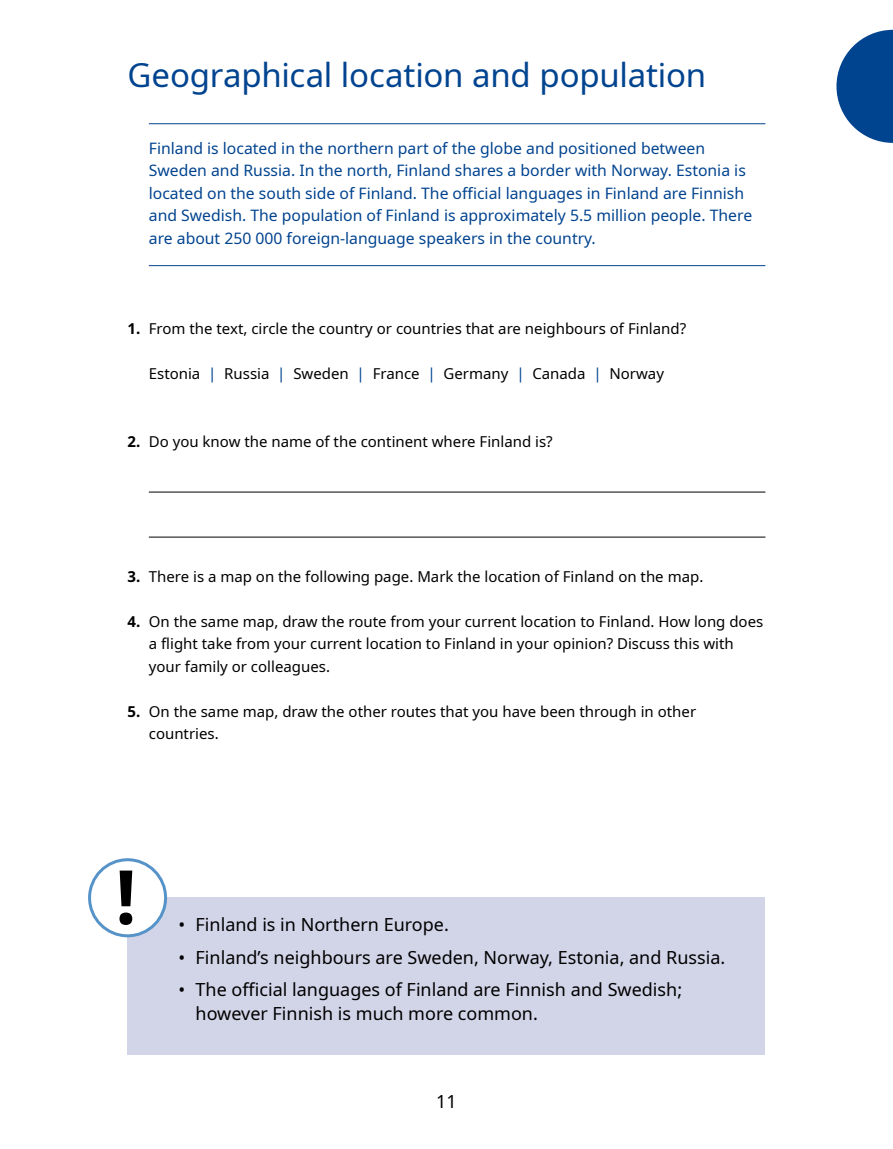
<style>
.page{position:relative;width:893px;height:1149px;background:#fff}
.page>*{position:absolute;margin:0;border:0;box-sizing:border-box;transform-origin:0 0}
.t1{font:33px "Noto Sans";letter-spacing:-.005em;color:#00438f}
.t2{font:18px/24px "Noto Sans";color:#000}
.t3{font:15.75px/22.5px "Noto Sans";color:#00438f}
.t4{font:15px/22.5px "Noto Sans";color:#000}
.s1{font-weight:700}
.s2{color:#00438f}
</style>
<div class="page">
<svg style="left:836px;top:30px;width:57px;height:113px"></svg>
<hr style="left:149px;top:123px;width:616px;height:1px;background:#00438f">
<hr style="left:149px;top:265px;width:616px;height:1px;background:#00438f">
<hr style="left:149px;top:491px;width:616px;height:1px;background:#000">
<hr style="left:149px;top:536px;width:616px;height:1px;background:#000">
<div style="left:128px;top:896px;width:637px;height:158px;background:#d2d4e8"></div>
<div style="left:90px;top:859px;width:76px;height:76px;background:#fff;border-radius:50%"></div>
<div style="left:88px;top:858px;width:79px;height:79px;border:3px solid #5693c9;border-radius:50%"></div>
<svg style="left:119px;top:870px;width:13px;height:54px"></svg>
<h1 class="t1" style="left:128px;top:52px;width:580px">Geographical location and population</h1>
<p class="t3" style="left:149px;top:137px;width:605px">Finland is located in the northern part of the globe and positioned between Sweden and Russia. In the north, Finland shares a border with Norway. Estonia is located on the south side of Finland. The official languages in Finland are Finnish and Swedish. The population of Finland is approximately 5.5 million people. There are about 250 000 foreign-language speakers in the country.</p>
<p class="t4" style="left:128px;top:317px;width:560px"><span class="s1">1.</span> From the text, circle the country or countries that are neighbours of Finland?</p>
<p class="t4" style="left:149px;top:362px;width:517px">Estonia <span class="s2">|</span> Russia <span class="s2">|</span> Sweden <span class="s2">|</span> France <span class="s2">|</span> Germany <span class="s2">|</span> Canada <span class="s2">|</span> Norway</p>
<p class="t4" style="left:128px;top:430px;width:427px"><span class="s1">2.</span> Do you know the name of the continent where Finland is?</p>
<p class="t4" style="left:128px;top:565px;width:577px"><span class="s1">3.</span> There is a map on the following page. Mark the location of Finland on the map.</p>
<p class="t4" style="left:149px;top:610px;width:616px;text-indent:-21px"><span class="s1">4.</span> On the same map, draw the route from your current location to Finland. How long does a flight take from your current location to Finland in your opinion? Discuss this with your family or colleagues.</p>
<p class="t4" style="left:149px;top:700px;width:549px;text-indent:-21px"><span class="s1">5.</span> On the same map, draw the other routes that you have been through in other countries.</p>
<p class="t2" style="left:179px;top:912px;width:272px">• Finland is in Northern Europe.</p>
<p class="t2" style="left:179px;top:945px;width:548px">• Finland’s neighbours are Sweden, Norway, Estonia, and Russia.</p>
<p class="t2" style="left:196px;top:977px;width:488px;text-indent:-17px">• The official languages of Finland are Finnish and Swedish; however Finnish is much more common.</p>
<p class="t2" style="left:436px;top:1089px;width:22px">11</p>
</div>
